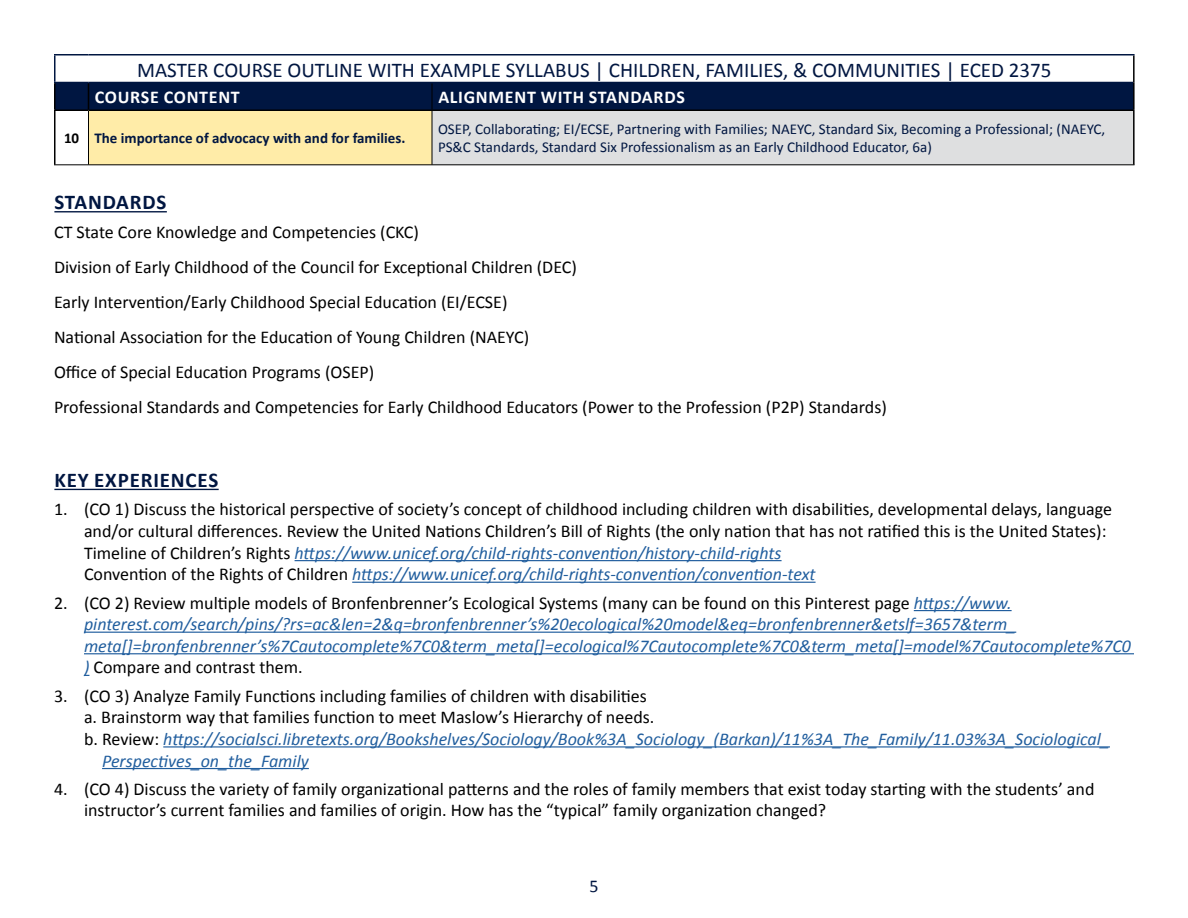
<style>
.page{position:relative;width:1188px;height:918px;background:#fff}
.page>*{position:absolute;margin:0;border:0;box-sizing:border-box;transform-origin:0 0}
.t1{font:21px "Calibri";color:#001641}
.t2{font:700 21px "Calibri";letter-spacing:.04em;color:#001641}
.t3{font:18px/21.6px "Calibri";color:#000}
.t4{font:italic 18px/21.6px "Calibri";color:#215e9e}
.t5{font:700 18px "Calibri";letter-spacing:.04em;color:#fff}
.t6{font:18px "Calibri";color:#001641}
.t7{font:15px/18px "Calibri";color:#001641}
.t8{font:700 15px "Calibri";color:#001641}
.t9{font:700 15px "Calibri";color:#000}
.s1{font-style:italic;color:#215e9e}
.s2{font-style:normal;color:#000}
</style>
<div class="page">
<hr style="left:54px;top:211px;width:113px;height:1px;background:#001641">
<hr style="left:54px;top:489px;width:165px;height:1px;background:#001641">
<hr style="left:295px;top:560px;width:487px;height:1px;background:#215e9e">
<hr style="left:352px;top:582px;width:464px;height:1px;background:#215e9e">
<hr style="left:914px;top:610px;width:98px;height:1px;background:#215e9e">
<hr style="left:84px;top:632px;width:932px;height:1px;background:#215e9e">
<hr style="left:84px;top:653px;width:1050px;height:1px;background:#215e9e">
<hr style="left:163px;top:746px;width:947px;height:2px;background:#215e9e">
<hr style="left:102px;top:768px;width:207px;height:1px;background:#215e9e">
<svg style="left:56px;top:81px;width:1077px;height:84px"></svg>
<div style="left:88px;top:110px;width:344px;height:55px;background:#ffeca8"></div>
<div style="left:432px;top:110px;width:702px;height:55px;background:#dedfe0"></div>
<hr style="left:432px;top:111px;width:1px;height:54px;background:#000">
<hr style="left:54px;top:165px;width:34px;height:1px;background:#000">
<hr style="left:88px;top:165px;width:344px;height:1px;background:#000">
<hr style="left:432px;top:165px;width:703px;height:1px;background:#000">
<div style="left:56px;top:83px;width:1077px;height:27px;background:#001641"></div>
<hr style="left:54px;top:110px;width:34px;height:1px;background:#000">
<hr style="left:88px;top:110px;width:344px;height:1px;background:#000">
<hr style="left:432px;top:110px;width:703px;height:1px;background:#000">
<hr style="left:54px;top:82px;width:34px;height:1px;background:#001641">
<hr style="left:88px;top:82px;width:344px;height:1px;background:#001641">
<hr style="left:432px;top:82px;width:701px;height:1px;background:#001641">
<hr style="left:88px;top:111px;width:1px;height:54px;background:#000">
<hr style="left:54px;top:111px;width:2px;height:54px;background:#000">
<hr style="left:1133px;top:111px;width:2px;height:54px;background:#000">
<hr style="left:54px;top:54px;width:34px;height:2px;background:#001641">
<hr style="left:54px;top:56px;width:2px;height:26px;background:#001641">
<hr style="left:88px;top:54px;width:344px;height:2px;background:#001641">
<hr style="left:432px;top:54px;width:703px;height:2px;background:#001641">
<hr style="left:1133px;top:56px;width:2px;height:26px;background:#000">
<hr style="left:54px;top:83px;width:2px;height:27px;background:#000">
<hr style="left:1133px;top:82px;width:2px;height:28px;background:#000">
<p class="t1" style="left:137px;top:57px;width:916px">MASTER COURSE OUTLINE WITH EXAMPLE SYLLABUS | CHILDREN, FAMILIES, &amp; COMMUNITIES | ECED 2375</p>
<p class="t5" style="left:95px;top:84px;width:146px">COURSE CONTENT</p>
<p class="t5" style="left:438px;top:84px;width:248px">ALIGNMENT WITH STANDARDS</p>
<p class="t9" style="left:64px;top:128px;width:17px">10</p>
<p class="t8" style="left:94px;top:128px;width:312px">The importance of advocacy with and for families.</p>
<p class="t7" style="left:438px;top:120px;width:669px">OSEP, Collaborating; EI/ECSE, Partnering with Families; NAEYC, Standard Six, Becoming a Professional; (NAEYC,<br>PS&amp;C Standards, Standard Six Professionalism as an Early Childhood Educator, 6a)</p>
<p class="t2" style="left:54px;top:188px;width:114px">STANDARDS</p>
<p class="t3" style="left:54px;top:220px;width:367px">CT State Core Knowledge and Competencies (CKC)</p>
<p class="t3" style="left:54px;top:255px;width:525px">Division of Early Childhood of the Council for Exceptional Children (DEC)</p>
<p class="t3" style="left:54px;top:290px;width:455px">Early Intervention/Early Childhood Special Education (EI/ECSE)</p>
<p class="t3" style="left:54px;top:325px;width:477px">National Association for the Education of Young Children (NAEYC)</p>
<p class="t3" style="left:54px;top:361px;width:322px">Office of Special Education Programs (OSEP)</p>
<p class="t3" style="left:54px;top:396px;width:834px">Professional Standards and Competencies for Early Childhood Educators (Power to the Profession (P2P) Standards)</p>
<p class="t2" style="left:54px;top:465px;width:165px">KEY EXPERIENCES</p>
<p class="t3" style="left:84px;top:498px;width:1030px;text-indent:-30px">1. (CO 1) Discuss the historical perspective of society’s concept of childhood including children with disabilities, developmental delays, language and/or cultural differences. Review the United Nations Children’s Bill of Rights (the only nation that has not ratified this is the United States):<br>Timeline of Children’s Rights <span class="s1">https://www.unicef.org/child-rights-convention/history-child-rights<br></span>Convention of the Rights of Children <span class="s1">https://www.unicef.org/child-rights-convention/convention-text</span></p>
<p class="t4" style="left:84px;top:591px;width:1049px;text-indent:-30px"><span class="s2">2. (CO 2) Review multiple models of Bronfenbrenner’s Ecological Systems (many can be found on this Pinterest page</span> https://www. pinterest.com/search/pins/?rs=ac&amp;len=2&amp;q=bronfenbrenner’s%20ecological%20model&amp;eq=bronfenbrenner&amp;etslf=3657&amp;term_ meta[]=bronfenbrenner’s%7Cautocomplete%7C0&amp;term_meta[]=ecological%7Cautocomplete%7C0&amp;term_meta[]=model%7Cautocomplete%7C0 ) <span class="s2">Compare and contrast them.</span></p>
<p class="t3" style="left:54px;top:684px;width:594px">3. (CO 3) Analyze Family Functions including families of children with disabilities</p>
<p class="t3" style="left:84px;top:706px;width:572px">a. Brainstorm way that families function to meet Maslow’s Hierarchy of needs.</p>
<p class="t4" style="left:84px;top:727px;width:1027px"><span class="s2">b. Review:</span> https://socialsci.libretexts.org/Bookshelves/Sociology/Book%3A_Sociology_(Barkan)/11%3A_The_Family/11.03%3A_Sociological_</p>
<p class="t4" style="left:102px;top:749px;width:208px">Perspectives_on_the_Family</p>
<p class="t3" style="left:84px;top:777px;width:1012px;text-indent:-30px">4. (CO 4) Discuss the variety of family organizational patterns and the roles of family members that exist today starting with the students’ and instructor’s current families and families of origin. How has the “typical” family organization changed?</p>
<p class="t6" style="left:589px;top:874px;width:11px">5</p>
</div>
